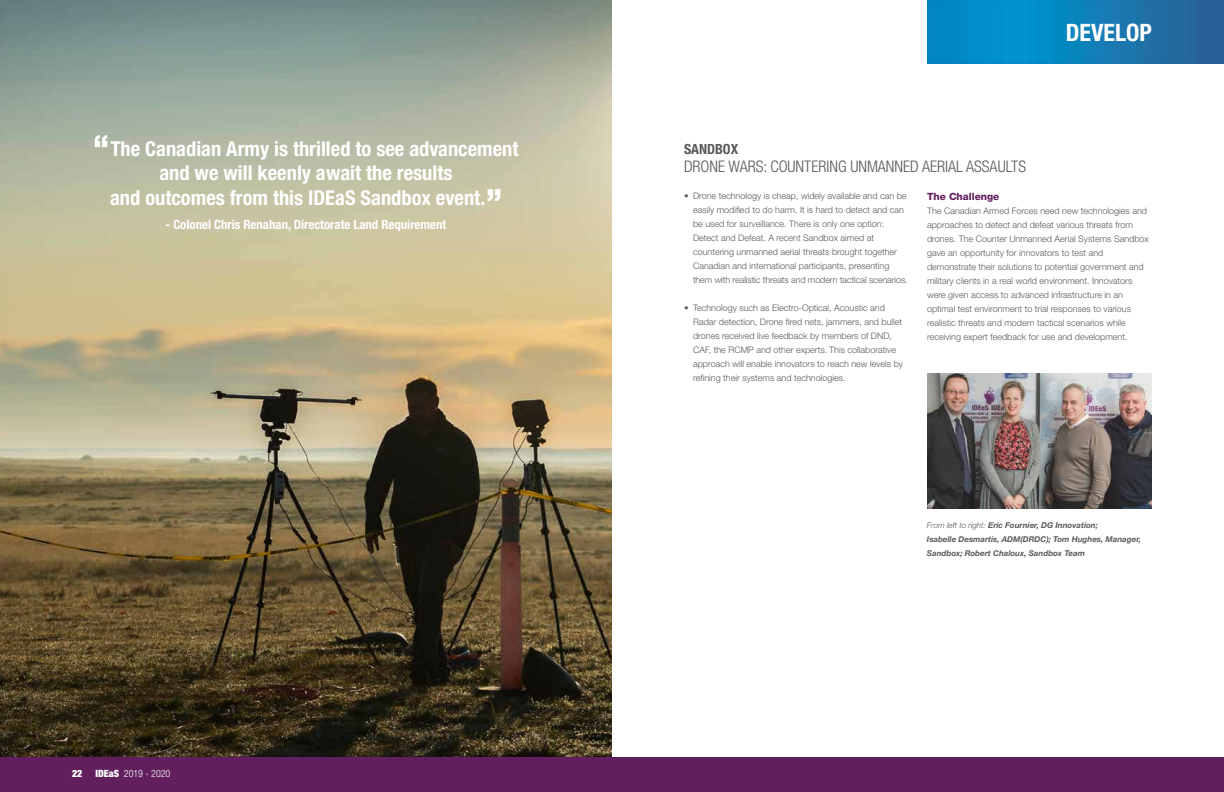
<style>
.page{position:relative;width:1224px;height:792px;background:#fff}
.page>*{position:absolute;margin:0;border:0;box-sizing:border-box;transform-origin:0 0}
.t1{font:700 condensed 24px "Helvetica Neue LT Std";color:#fff}
.t2{font:700 condensed 20.5px/24.3px "Helvetica Neue LT Std";color:#fff;text-align:center}
.t3{font:300 condensed 16px "Helvetica Neue LT Std";color:#59595c}
.t4{font:700 condensed 14px "Helvetica Neue LT Std";color:#59595c}
.t5{font:700 condensed 12.8px "Helvetica Neue LT Std";color:#fff}
.t6{font:300 condensed 10px "Helvetica Neue LT Std";color:#fff}
.t7{font:800 10px "Helvetica Neue LT Std";color:#621f5d}
.t8{font:900 condensed 10px "Helvetica Neue LT Std";color:#fff}
.t9{font:300 9px/14px "Helvetica Neue LT Std";color:#59595c}
.t10{font:italic 700 8px/14px "Helvetica Neue LT Std";color:#59595c}
.t11{font:300 8px "Helvetica Neue";color:#000}
.s1{font-weight:900;font-size:32px}
.s2{font-weight:900}
.s3{font-weight:300}
</style>
<div class="page">
<svg style="left:928px;top:1px;width:296px;height:63px;background:#0f7db7"></svg>
<svg style="left:928px;top:0;width:296px;height:1px"></svg>
<img style="left:927px;top:0;width:1px;height:64px">
<img style="left:0;top:0;width:612px;height:757px">
<img style="left:927px;top:373px;width:225px;height:135px">
<div style="left:0;top:757px;width:1224px;height:35px;background:#621f5d"></div>
<h2 class="t2" style="left:93px;top:136px;width:427px"><span class="s1">“</span>The Canadian Army is thrilled to see advancement and we will keenly await the results<br>and outcomes from this IDEaS Sandbox event.<span class="s1">”</span></h2>
<h3 class="t5" style="left:166px;top:217px;width:282px">- Colonel Chris Renahan, Directorate Land Requirement</h3>
<p class="t8" style="left:72px;top:767px;width:12px">22</p>
<p class="t6" style="left:95px;top:768px;width:77px"><span class="s2">IDEaS</span> 2019 - 2020</p>
<h3 class="t4" style="left:684px;top:141px;width:56px">SANDBOX</h3>
<h3 class="t3" style="left:684px;top:157px;width:344px">DRONE WARS: COUNTERING UNMANNED AERIAL ASSAULTS</h3>
<h1 class="t1" style="left:1066px;top:18px;width:88px">DEVELOP</h1>
<p class="t9" style="left:693px;top:189px;width:216px;text-indent:-9px">• Drone technology is cheap, widely available and can be easily modified to do harm. It is hard to detect and can be used for surveillance. There is only one option:<br>Detect and Defeat. A recent Sandbox aimed at countering unmanned aerial threats brought together Canadian and international participants, presenting them with realistic threats and modern tactical scenarios.</p>
<p class="t9" style="left:693px;top:301px;width:212px;text-indent:-9px">• Technology such as Electro-Optical, Acoustic and Radar detection, Drone fired nets, jammers, and bullet drones received live feedback by members of DND, CAF, the RCMP and other experts. This collaborative approach will enable innovators to reach new levels by refining their systems and technologies.</p>
<p class="t7" style="left:927px;top:191px;width:74px">The Challenge</p>
<p class="t9" style="left:927px;top:204px;width:223px">The Canadian Armed Forces need new technologies and approaches to detect and defeat various threats from drones. The Counter Unmanned Aerial Systems Sandbox gave an opportunity for innovators to test and demonstrate their solutions to potential government and military clients in a real world environment. Innovators were given access to advanced infrastructure in an optimal test environment to trial responses to various realistic threats and modern tactical scenarios while receiving expert feedback for use and development.</p>
<p class="t10" style="left:927px;top:518px;width:216px"><span class="s3">From left to right:</span> Eric Fournier, DG Innovation;<br>Isabelle Desmartis, ADM(DRDC); Tom Hughes, Manager,<br>Sandbox; Robert Chaloux, Sandbox Team</p>
<p class="t11" style="left:911px;top:530px;width:258px">From left to right: Eric Fournier, DG Innovation; Isabelle Desmartis,</p>
<p class="t11" style="left:911px;top:549px;width:32px">Sandbox</p>
</div>
